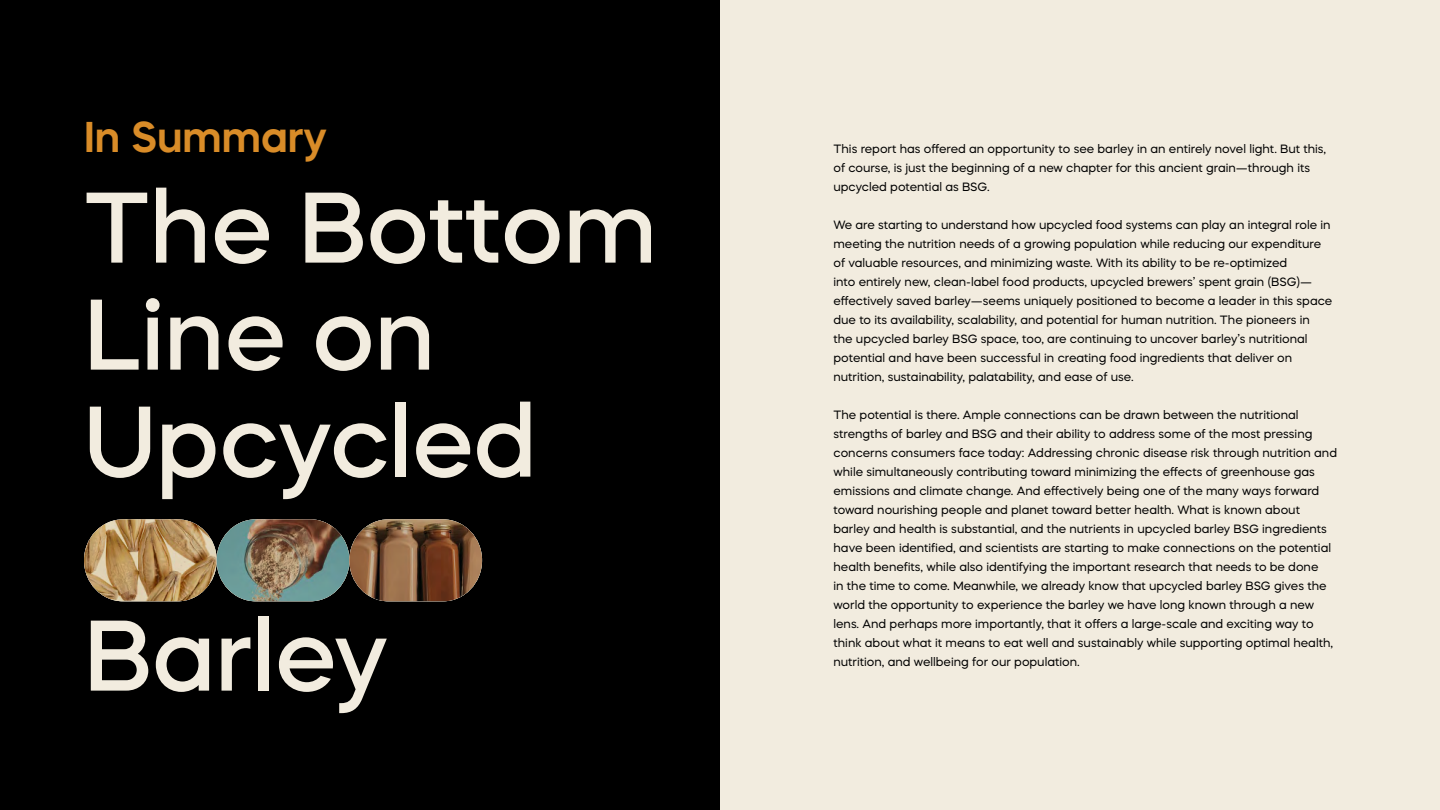
<style>
.page{position:relative;width:1440px;height:810px;background:#fff}
.page>*{position:absolute;margin:0;border:0;box-sizing:border-box;transform-origin:0 0}
.t1{font:500 100px/107px "Mazzard H";color:#f2ecdf}
.t2{font:600 43px "Mazzard H";color:#d98c28}
.t3{font:12px/19px "Mazzard H";color:#000}
</style>
<div class="page">
<div style="left:0;top:0;width:720px;height:810px;background:#000"></div>
<div style="left:720px;top:0;width:720px;height:810px;background:#f2ecdf"></div>
<img style="left:84px;top:519px;width:398px;height:82px">
<img style="left:217px;top:519px;width:132px;height:82px;border-radius:40px">
<svg style="left:349px;top:519px;width:133px;height:82px;background:#7e5639"></svg>
<h2 class="t2" style="left:84px;top:108px;width:245px">In Summary</h2>
<h1 class="t1" style="left:84px;top:172px;width:575px">The Bottom<br>Line on<br>Upcycled</h1>
<h1 class="t1" style="left:84px;top:600px;width:305px">Barley</h1>
<p class="t3" style="left:834px;top:139px;width:494px">This report has offered an opportunity to see barley in an entirely novel light. But this, of course, is just the beginning of a new chapter for this ancient grain—through its upcycled potential as BSG.</p>
<p class="t3" style="left:834px;top:215px;width:500px">We are starting to understand how upcycled food systems can play an integral role in meeting the nutrition needs of a growing population while reducing our expenditure of valuable resources, and minimizing waste. With its ability to be re-optimized<br>into entirely new, clean-label food products, upcycled brewers’ spent grain (BSG)— effectively saved barley—seems uniquely positioned to become a leader in this space due to its availability, scalability, and potential for human nutrition. The pioneers in<br>the upcycled barley BSG space, too, are continuing to uncover barley’s nutritional potential and have been successful in creating food ingredients that deliver on nutrition, sustainability, palatability, and ease of use.</p>
<p class="t3" style="left:834px;top:405px;width:505px">The potential is there. Ample connections can be drawn between the nutritional strengths of barley and BSG and their ability to address some of the most pressing concerns consumers face today: Addressing chronic disease risk through nutrition and while simultaneously contributing toward minimizing the effects of greenhouse gas emissions and climate change. And effectively being one of the many ways forward toward nourishing people and planet toward better health. What is known about barley and health is substantial, and the nutrients in upcycled barley BSG ingredients have been identified, and scientists are starting to make connections on the potential health benefits, while also identifying the important research that needs to be done<br>in the time to come. Meanwhile, we already know that upcycled barley BSG gives the world the opportunity to experience the barley we have long known through a new lens. And perhaps more importantly, that it offers a large-scale and exciting way to think about what it means to eat well and sustainably while supporting optimal health, nutrition, and wellbeing for our population.</p>
</div>
